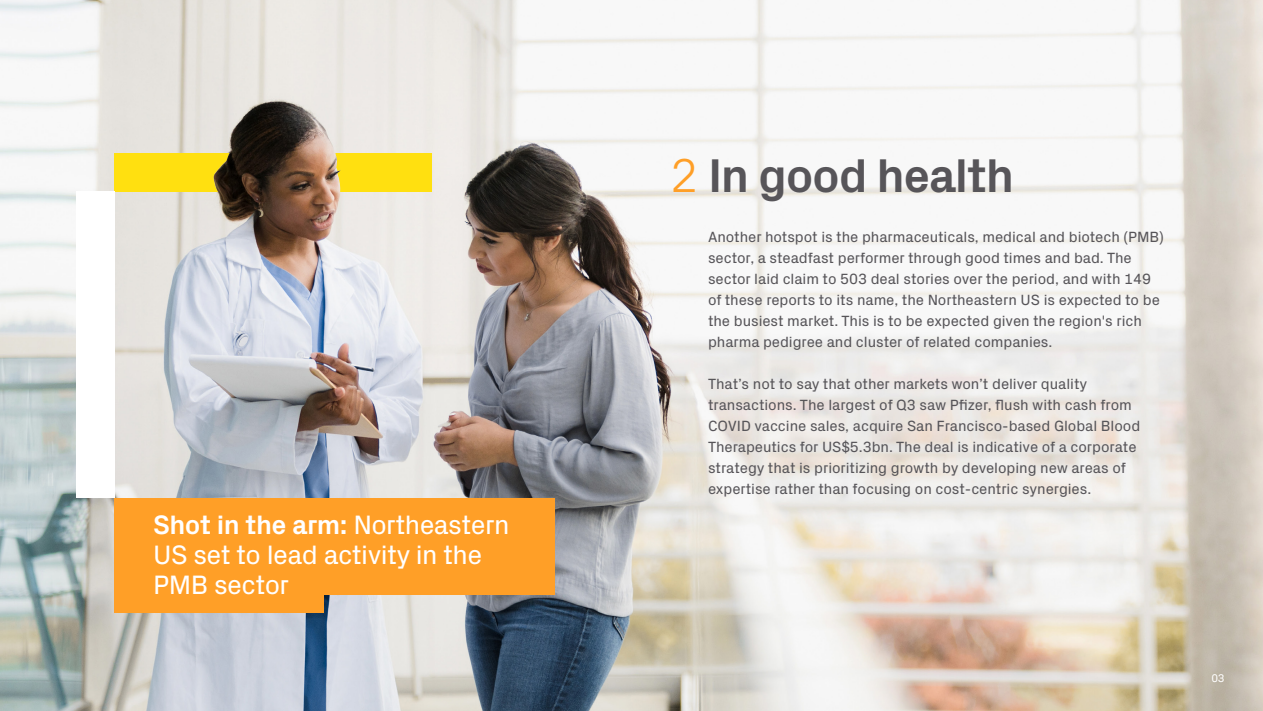
<style>
.page{position:relative;width:1263px;height:711px;background:#fff}
.page>*{position:absolute;margin:0;border:0;box-sizing:border-box;transform-origin:0 0}
.t1{font:700 48px "Px Grotesk";letter-spacing:-.03em;color:#575559}
.t2{font:27px/30px "Px Grotesk";letter-spacing:-.02em;color:#fff}
.t3{font:15px/21px "Px Grotesk";letter-spacing:-.005em;color:#575559}
.t4{font:11.25px "Px Grotesk";color:#fff}
.s1{font-weight:700}
.s2{font-weight:300;color:#ff9f27}
</style>
<div class="page">
<img style="left:0;top:0;width:1263px;height:710px">
<div style="left:115px;top:497px;width:440px;height:97px;background:#ff9f27"></div>
<div style="left:115px;top:516px;width:209px;height:96px;background:#ff9f27"></div>
<div style="left:115px;top:153px;width:317px;height:38px;background:#ffe010"></div>
<div style="left:77px;top:191px;width:38px;height:306px;background:#fff"></div>
<img style="left:212px;top:120px;width:131px;height:81px">
<h2 class="t2" style="left:153px;top:507px;width:358px"><span class="s1">Shot in the arm:</span> Northeastern<br>US set to lead activity in the<br>PMB sector</h2>
<h1 class="t1" style="left:670px;top:141px;width:346px"><span class="s2">2</span> In good health</h1>
<p class="t3" style="left:708px;top:225px;width:457px">Another hotspot is the pharmaceuticals, medical and biotech (PMB) sector, a steadfast performer through good times and bad. The sector laid claim to 503 deal stories over the period, and with 149 of these reports to its name, the Northeastern US is expected to be the busiest market. This is to be expected given the region's rich pharma pedigree and cluster of related companies.</p>
<p class="t3" style="left:708px;top:372px;width:434px">That’s not to say that other markets won’t deliver quality transactions. The largest of Q3 saw Pfizer, flush with cash from COVID vaccine sales, acquire San Francisco-based Global Blood Therapeutics for US$5.3bn. The deal is indicative of a corporate strategy that is prioritizing growth by developing new areas of expertise rather than focusing on cost-centric synergies.</p>
<p class="t4" style="left:1211px;top:669px;width:15px">03</p>
</div>
